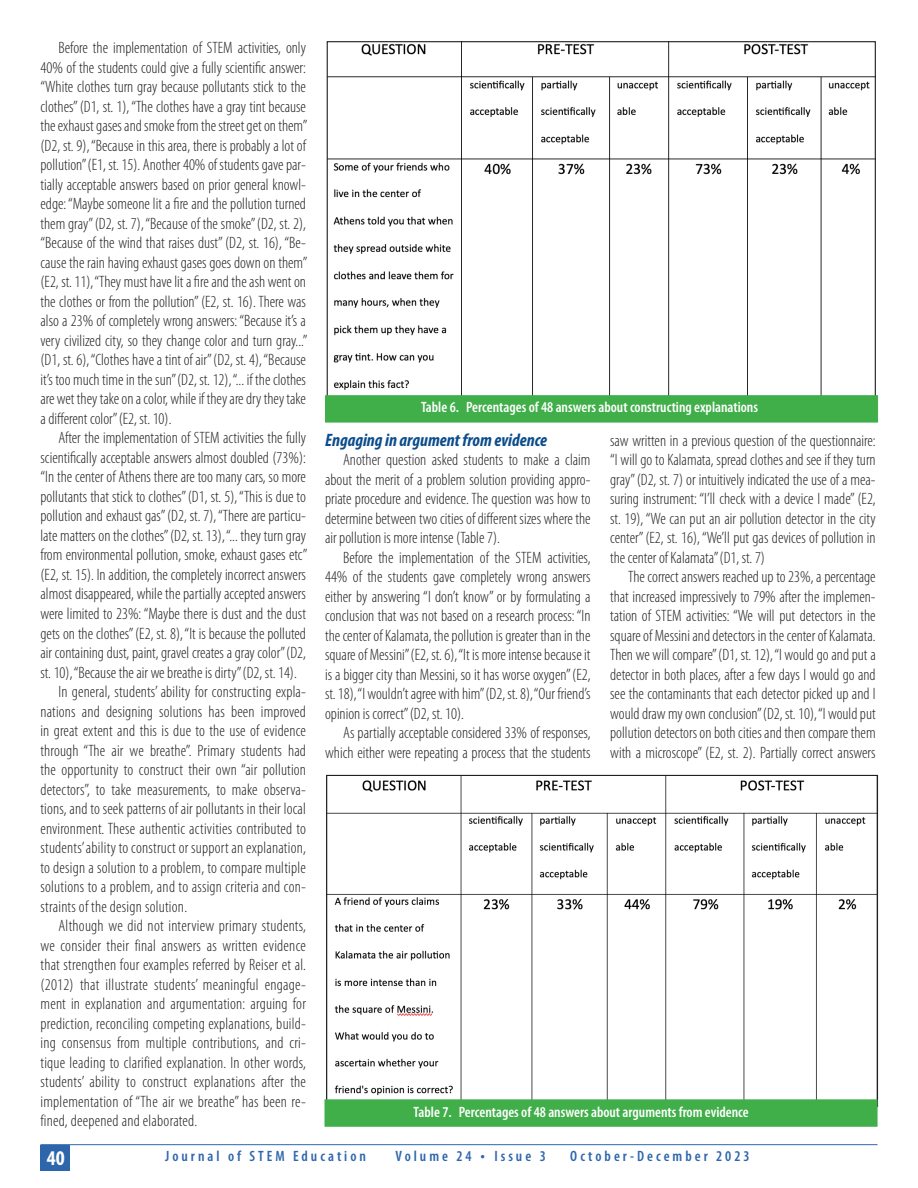
<style>
.page{position:relative;width:918px;height:1188px;background:#fff}
.page>*{position:absolute;margin:0;border:0;box-sizing:border-box;transform-origin:0 0}
.t1{font:700 condensed 21px "Myriad Pro";color:#fff}
.t2{font:italic 700 condensed 18px "Myriad Pro";color:#0b4c8c}
.t3{font:300 condensed 16.5px/19.5px "Myriad Pro";letter-spacing:.005em;color:#231f20;text-align:justify}
.t4{font:600 condensed 15px "Myriad Pro";color:#fff}
.t5{font:600 condensed 15px "Myriad Pro";letter-spacing:.2em;color:#2e66ac}
.s1{font-size:16.5px}
</style>
<div class="page">
<hr style="left:40px;top:1144px;width:838px;height:1px;background:#2e66ac">
<div style="left:40px;top:1145px;width:30px;height:26px;background:#2e66ac"></div>
<img style="left:329px;top:43px;width:545px;height:352px">
<div style="left:325px;top:395px;width:553px;height:28px;background:#40ae49;border:1px solid #40ae49"></div>
<img style="left:328px;top:777px;width:548px;height:322px">
<div style="left:325px;top:1099px;width:553px;height:28px;background:#40ae49;border:1px solid #40ae49"></div>
<p class="t3" style="left:40px;top:38px;width:268px;text-indent:18px">Before the implementation of STEM activities, only 40% of the students could give a fully scientific answer: “White clothes turn gray because pollutants stick to the clothes” (D1, st. 1), “The clothes have a gray tint because the exhaust gases and smoke from the street get on them” (D2, st. 9), “Because in this area, there is probably a lot of pollution” (Ε1, st. 15). Another 40% of students gave par&shy;tially acceptable answers based on prior general knowl&shy;edge: “Maybe someone lit a fire and the pollution turned them gray” (D2, st. 7), “Because of the smoke” (D2, st. 2), “Because of the wind that raises dust” (D2, st. 16), “Be&shy;cause the rain having exhaust gases goes down on them” (Ε2, st. 11), “They must have lit a fire and the ash went on the clothes or from the pollution” (Ε2, st. 16). There was also a 23% of completely wrong answers: “Because it’s a very civilized city, so they change color and turn gray...” (D1, st. 6), “Clothes have a tint of air” (D2, st. 4), “Because it’s too much time in the sun” (D2, st. 12), “... if the clothes are wet they take on a color, while if they are dry they take a different color” (Ε2, st. 10).</p>
<p class="t3" style="left:59px;top:428px;width:249px">After the implementation of STEM activities the fully</p>
<p class="t3" style="left:40px;top:448px;width:267px">scientifically acceptable answers almost doubled (73%):</p>
<p class="t3" style="left:40px;top:467px;width:267px">“In the center of Athens there are too many cars, so more</p>
<p class="t3" style="left:40px;top:487px;width:267px">pollutants that stick to clothes” (D1, st. 5), “This is due to</p>
<p class="t3" style="left:40px;top:506px;width:267px">pollution and exhaust gas” (D2, st. 7), “There are particu-</p>
<p class="t3" style="left:40px;top:526px;width:267px">late matters on the clothes” (D2, st. 13), “... they turn gray</p>
<p class="t3" style="left:40px;top:545px;width:268px">from environmental pollution, smoke, exhaust gases etc”</p>
<p class="t3" style="left:40px;top:565px;width:267px">(Ε2, st. 15). In addition, the completely incorrect answers</p>
<p class="t3" style="left:40px;top:584px;width:267px">almost disappeared, while the partially accepted answers</p>
<p class="t3" style="left:40px;top:604px;width:267px">were limited to 23%: “Maybe there is dust and the dust</p>
<p class="t3" style="left:40px;top:623px;width:267px">gets on the clothes” (Ε2, st. 8), “It is because the polluted</p>
<p class="t3" style="left:40px;top:643px;width:267px">air containing dust, paint, gravel creates a gray color” (D2,</p>
<p class="t3" style="left:40px;top:662px;width:258px">st. 10), “Because the air we breathe is dirty” (D2, st. 14).</p>
<p class="t3" style="left:59px;top:682px;width:249px">In general, students’ ability for constructing expla-</p>
<p class="t3" style="left:40px;top:701px;width:267px">nations and designing solutions has been improved</p>
<p class="t3" style="left:40px;top:721px;width:267px">in great extent and this is due to the use of evidence</p>
<p class="t3" style="left:40px;top:740px;width:267px">through “The air we breathe”. Primary students had</p>
<p class="t3" style="left:40px;top:760px;width:267px">the opportunity to construct their own “air pollution</p>
<p class="t3" style="left:40px;top:779px;width:267px">detectors”, to take measurements, to make observa-</p>
<p class="t3" style="left:40px;top:799px;width:267px">tions, and to seek patterns of air pollutants in their local</p>
<p class="t3" style="left:40px;top:818px;width:267px">environment. These authentic activities contributed to</p>
<p class="t3" style="left:40px;top:838px;width:267px">students’ ability to construct or support an explanation,</p>
<p class="t3" style="left:40px;top:857px;width:267px">to design a solution to a problem, to compare multiple</p>
<p class="t3" style="left:40px;top:877px;width:267px">solutions to a problem, and to assign criteria and con-</p>
<p class="t3" style="left:40px;top:896px;width:148px">straints of the design solution.</p>
<p class="t3" style="left:59px;top:916px;width:249px">Although we did not interview primary students,</p>
<p class="t3" style="left:40px;top:935px;width:267px">we consider their final answers as written evidence</p>
<p class="t3" style="left:40px;top:955px;width:267px">that strengthen four examples referred by Reiser et al.</p>
<p class="t3" style="left:40px;top:974px;width:267px">(2012) that illustrate students’ meaningful engage-</p>
<p class="t3" style="left:40px;top:994px;width:267px">ment in explanation and argumentation: arguing for</p>
<p class="t3" style="left:40px;top:1013px;width:267px">prediction, reconciling competing explanations, build-</p>
<p class="t3" style="left:40px;top:1033px;width:267px">ing consensus from multiple contributions, and cri-</p>
<p class="t3" style="left:40px;top:1052px;width:267px">tique leading to clarified explanation. In other words,</p>
<p class="t3" style="left:40px;top:1072px;width:267px">students’ ability to construct explanations after the</p>
<p class="t3" style="left:40px;top:1091px;width:267px">implementation of “The air we breathe” has been re-</p>
<p class="t3" style="left:40px;top:1111px;width:158px">fined, deepened and elaborated.</p>
<p class="t4" style="left:421px;top:398px;width:339px">Table 6. Percentages of 48 answers about constructing explanations</p>
<p class="t2" style="left:325px;top:428px;width:224px">Engaging in argument from evidence</p>
<p class="t3" style="left:325px;top:450px;width:267px;text-indent:18px">Another question asked students to make a claim about the merit of a problem solution providing appro&shy;priate procedure and evidence. The question was how to determine between two cities of different sizes where the air pollution is more intense (Table 7).</p>
<p class="t3" style="left:325px;top:547px;width:267px;text-indent:18px">Before the implementation of the STEM activities, 44% of the students gave completely wrong answers either by answering “I don’t know” or by formulating a conclusion that was not based on a research process: “In the center of Kalamata, the pollution is greater than in the square of Messini” (E2, st. 6), “It is more intense because it is a bigger city than Messini, so it has worse oxygen” (E2, st. 18), “I wouldn’t agree with him” (D2, st. 8), “Our friend’s opinion is correct” (D2, st. 10).</p>
<p class="t3" style="left:325px;top:723px;width:267px;text-align:right">As partially acceptable considered 33% of responses, which either were repeating a process that the students</p>
<p class="t3" style="left:610px;top:431px;width:267px">saw written in a previous question of the questionnaire: “I will go to Kalamata, spread clothes and see if they turn gray” (D2, st. 7) or intuitively indicated the use of a mea&shy;suring instrument: “I’ll check with a device I made” (E2, st. 19), “We can put an air pollution detector in the city center” (E2, st. 16), “We’ll put gas devices of pollution in the center of Kalamata” (D1, st. 7)</p>
<p class="t3" style="left:610px;top:567px;width:267px;text-indent:18px">The correct answers reached up to 23%, a percentage that increased impressively to 79% after the implemen&shy;tation of STEM activities: “We will put detectors in the square of Messini and detectors in the center of Kalamata.<br>Then we will compare” (D1, st. 12), “I would go and put a detector in both places, after a few days I would go and see the contaminants that each detector picked up and I would draw my own conclusion” (D2, st. 10), “I would put pollution detectors on both cities and then compare them with a microscope” (Ε2, st. 2). Partially correct answers</p>
<p class="t4" style="left:414px;top:1103px;width:337px">Table 7. Percentages of 48 answers about arguments from evidence</p>
<p class="t1" style="left:47px;top:1145px;width:19px">40</p>
<p class="t5" style="left:165px;top:1147px;width:202px">Journal of STEM Education</p>
<p class="t5" style="left:396px;top:1147px;width:152px">Volume 24 <span class="s1">•</span> Issue 3</p>
<p class="t5" style="left:570px;top:1147px;width:181px">October-December 2023</p>
</div>
